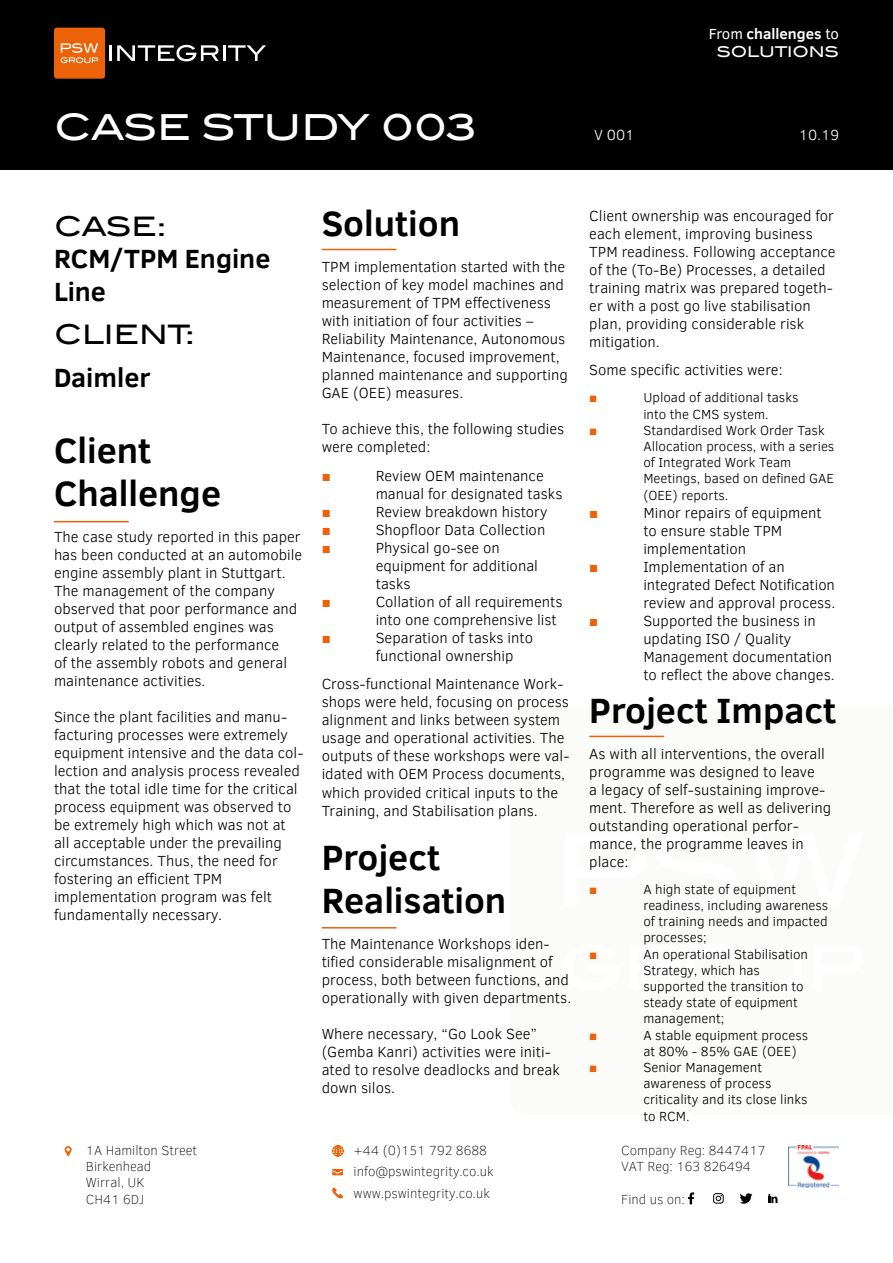
<style>
.page{position:relative;width:893px;height:1263px;background:#fff}
.page>*{position:absolute;margin:0;border:0;box-sizing:border-box;transform-origin:0 0}
.t1{font:700 36px/43.2px "Clear Sans";color:#000}
.t2{font:500 36px "Blair ITC";letter-spacing:-.025em;color:#fff}
.t3{font:700 27px/32.4px "Clear Sans";color:#000}
.t4{font:500 27px "Blair ITC";letter-spacing:-.005em;color:#000}
.t5{font:300 15px/18px "Clear Sans";color:#000}
.t6{font:700 15px "Clear Sans";color:#fff}
.t7{font:300 15px "Clear Sans";color:#fff}
.t8{font:500 15px "Blair ITC";letter-spacing:-.015em;color:#fff}
.t9{font:300 15px "Clear Sans";color:#eb6209}
.t10{font:300 13.5px/16.2px "Clear Sans";color:#000}
.t11{font:100 13.5px/16.2px "Clear Sans";color:#000}
.t12{font:300 13.5px "Clear Sans";color:#eb6209}
.s1{font-weight:400}
</style>
<div class="page">
<div style="left:0;top:0;width:893px;height:169px;background:#000"></div>
<div style="left:54px;top:28px;width:51px;height:51px;background:#eb6209;border-radius:3px"></div>
<svg style="left:110px;top:45px;width:156px;height:16px"></svg>
<svg style="left:61px;top:43px;width:37px;height:20px"></svg>
<hr style="left:54px;top:521px;width:75px;height:1px;background:#eb6209">
<svg style="left:65px;top:1146px;width:7px;height:11px"></svg>
<svg style="left:332px;top:1145px;width:12px;height:12px"></svg>
<svg style="left:332px;top:1187px;width:11px;height:12px"></svg>
<svg style="left:332px;top:1169px;width:11px;height:6px"></svg>
<img style="left:789px;top:1145px;width:50px;height:43px">
<svg style="left:688px;top:1192px;width:6px;height:12px"></svg>
<svg style="left:713px;top:1193px;width:11px;height:11px"></svg>
<svg style="left:740px;top:1193px;width:12px;height:11px"></svg>
<svg style="left:768px;top:1194px;width:9px;height:9px"></svg>
<hr style="left:322px;top:249px;width:74px;height:1px;background:#eb6209">
<hr style="left:322px;top:927px;width:74px;height:1px;background:#eb6209">
<hr style="left:589px;top:736px;width:75px;height:1px;background:#eb6209">
<h1 class="t2" style="left:54px;top:105px;width:424px">CASE STUDY 003</h1>
<p class="t6" style="left:709px;top:22px;width:132px"><span class="s1">From</span> challenges <span class="s1">to</span></p>
<p class="t8" style="left:717px;top:42px;width:124px">SOLUTIONS</p>
<p class="t7" style="left:594px;top:125px;width:42px">V 001</p>
<p class="t7" style="left:799px;top:125px;width:42px">10.19</p>
<h2 class="t4" style="left:54px;top:210px;width:114px">CASE:</h2>
<h2 class="t3" style="left:54px;top:242px;width:218px">RCM/TPM Engine<br>Line</h2>
<h2 class="t4" style="left:54px;top:318px;width:142px">CLIENT:</h2>
<h2 class="t3" style="left:54px;top:360px;width:98px">Daimler</h2>
<h1 class="t1" style="left:54px;top:427px;width:169px">Client<br>Challenge</h1>
<p class="t5" style="left:54px;top:528px;width:250px">The case study reported in this paper has been conducted at an automobile engine assembly plant in Stuttgart.<br>The management of the company observed that poor performance and output of assembled engines was clearly related to the performance<br>of the assembly robots and general maintenance activities.</p>
<p class="t5" style="left:54px;top:708px;width:251px">Since the plant facilities and manu&shy;facturing processes were extremely equipment intensive and the data col&shy;lection and analysis process revealed that the total idle time for the critical process equipment was observed to be extremely high which was not at all acceptable under the prevailing circumstances. Thus, the need for fostering an efficient TPM implementation program was felt fundamentally necessary.</p>
<h1 class="t1" style="left:322px;top:200px;width:140px">Solution</h1>
<p class="t5" style="left:322px;top:258px;width:248px">TPM implementation started with the selection of key model machines and measurement of TPM effectiveness with initiation of four activities – Reliability Maintenance, Autonomous Maintenance, focused improvement, planned maintenance and supporting GAE (OEE) measures.</p>
<p class="t5" style="left:322px;top:420px;width:244px">To achieve this, the following studies were completed:</p>
<p class="t9" style="left:322px;top:466px;width:11px">■</p>
<p class="t5" style="left:376px;top:466px;width:188px">Review OEM maintenance manual for designated tasks</p>
<p class="t9" style="left:322px;top:502px;width:11px">■</p>
<p class="t5" style="left:376px;top:502px;width:173px">Review breakdown history</p>
<p class="t9" style="left:322px;top:520px;width:11px">■</p>
<p class="t5" style="left:376px;top:520px;width:171px">Shopfloor Data Collection</p>
<p class="t9" style="left:322px;top:538px;width:11px">■</p>
<p class="t5" style="left:376px;top:538px;width:164px">Physical go-see on equipment for additional tasks</p>
<p class="t9" style="left:322px;top:592px;width:11px">■</p>
<p class="t5" style="left:376px;top:592px;width:188px">Collation of all requirements into one comprehensive list</p>
<p class="t9" style="left:322px;top:628px;width:11px">■</p>
<p class="t5" style="left:376px;top:628px;width:159px">Separation of tasks into functional ownership</p>
<p class="t5" style="left:322px;top:675px;width:249px">Cross-functional Maintenance Work&shy;shops were held, focusing on process alignment and links between system usage and operational activities. The outputs of these workshops were val&shy;idated with OEM Process documents, which provided critical inputs to the Training, and Stabilisation plans.</p>
<h1 class="t1" style="left:322px;top:834px;width:186px">Project<br>Realisation</h1>
<p class="t5" style="left:322px;top:934px;width:251px">The Maintenance Workshops iden&shy;tified considerable misalignment of process, both between functions, and operationally with given departments.</p>
<p class="t5" style="left:322px;top:1024px;width:240px">Where necessary, “Go Look See” (Gemba Kanri) activities were initi&shy;ated to resolve deadlocks and break down silos.</p>
<p class="t5" style="left:589px;top:206px;width:248px">Client ownership was encouraged for each element, improving business TPM readiness. Following acceptance of the (To-Be) Processes, a detailed training matrix was prepared togeth&shy;er with a post go live stabilisation plan, providing considerable risk mitigation.</p>
<p class="t5" style="left:589px;top:361px;width:195px">Some specific activities were:</p>
<p class="t12" style="left:589px;top:389px;width:10px">■</p>
<p class="t10" style="left:643px;top:390px;width:157px">Upload of additional tasks into the CMS system.</p>
<p class="t12" style="left:589px;top:421px;width:10px">■</p>
<p class="t10" style="left:643px;top:422px;width:193px">Standardised Work Order Task<br>Allocation process, with a series of Integrated Work Team<br>Meetings, based on defined GAE (OEE) reports.</p>
<p class="t9" style="left:589px;top:502px;width:11px">■</p>
<p class="t5" style="left:643px;top:503px;width:180px">Minor repairs of equipment to ensure stable TPM implementation</p>
<p class="t9" style="left:589px;top:556px;width:11px">■</p>
<p class="t5" style="left:643px;top:557px;width:193px">Implementation of an integrated Defect Notification review and approval process.</p>
<p class="t9" style="left:589px;top:610px;width:11px">■</p>
<p class="t5" style="left:643px;top:611px;width:193px">Supported the business in updating ISO / Quality<br>Management documentation to reflect the above changes.</p>
<h1 class="t1" style="left:589px;top:687px;width:248px">Project Impact</h1>
<p class="t5" style="left:589px;top:744px;width:243px">As with all interventions, the overall programme was designed to leave<br>a legacy of self-sustaining improve&shy;ment. Therefore as well as delivering outstanding operational perfor&shy;mance, the programme leaves in place:</p>
<p class="t12" style="left:589px;top:880px;width:10px">■</p>
<p class="t10" style="left:643px;top:881px;width:186px">A high state of equipment readiness, including awareness of training needs and impacted processes;</p>
<p class="t12" style="left:589px;top:945px;width:10px">■</p>
<p class="t10" style="left:643px;top:946px;width:166px">An operational Stabilisation<br>Strategy, which has supported the transition to steady state of equipment management;</p>
<p class="t12" style="left:589px;top:1026px;width:10px">■</p>
<p class="t10" style="left:643px;top:1027px;width:166px">A stable equipment process at 80% - 85% GAE (OEE)</p>
<p class="t12" style="left:589px;top:1058px;width:10px">■</p>
<p class="t10" style="left:643px;top:1059px;width:166px">Senior Management awareness of process criticality and its close links to RCM.</p>
<p class="t11" style="left:354px;top:1142px;width:135px">+44 (0)151 792 8688</p>
<p class="t11" style="left:86px;top:1142px;width:113px">1A Hamilton Street<br>Birkenhead<br>Wirral, UK<br>CH41 6DJ</p>
<p class="t11" style="left:621px;top:1142px;width:146px">Company Reg: 8447417<br>VAT Reg: 163 826494</p>
<p class="t11" style="left:354px;top:1161px;width:142px;line-height:21.3px">info@pswintegrity.co.uk www.pswintegrity.co.uk</p>
<p class="t11" style="left:621px;top:1191px;width:65px">Find us on:</p>
</div>
